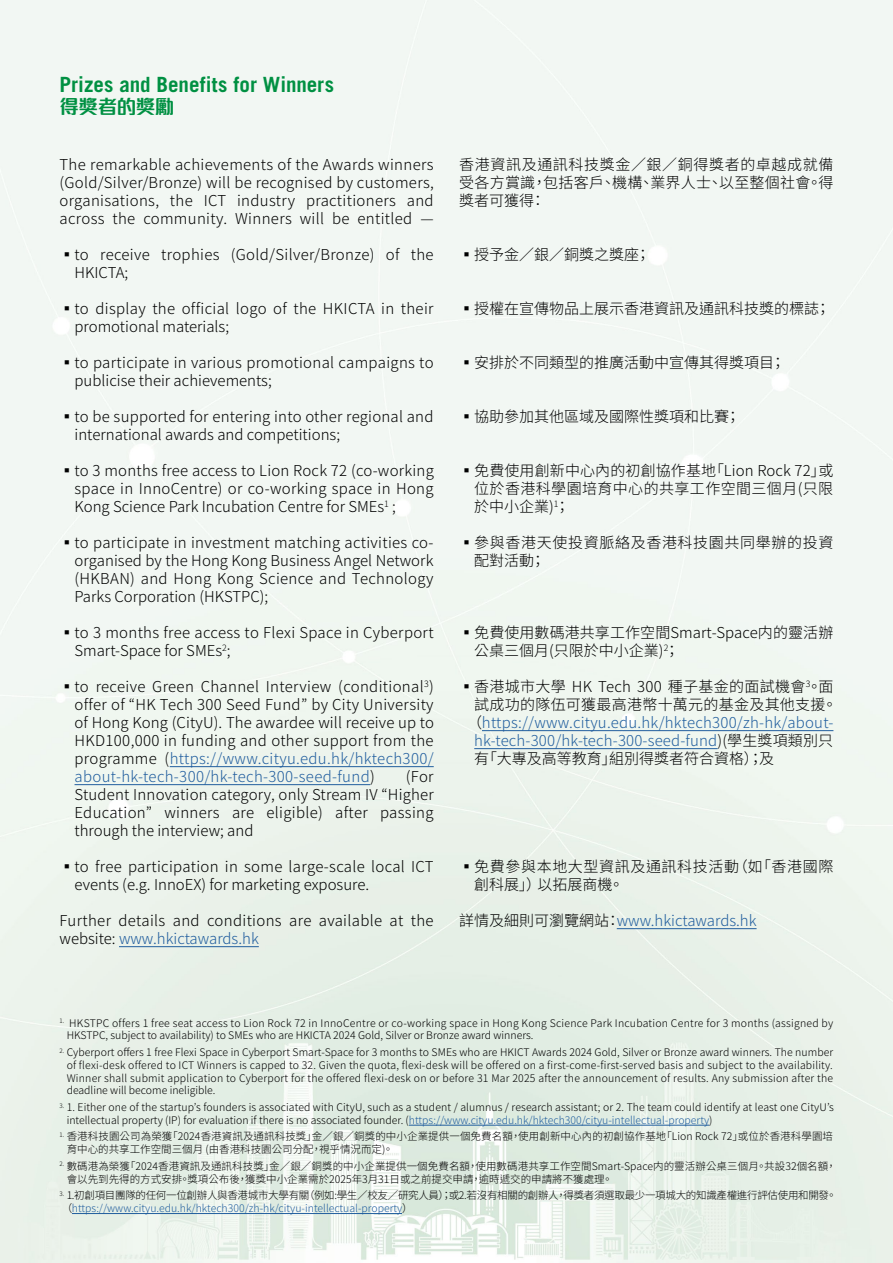
<style>
.page{position:relative;width:893px;height:1263px;background:#fff}
.page>*{position:absolute;margin:0;border:0;box-sizing:border-box;transform-origin:0 0}
.t1{font:700 21px "Trade Gothic";color:#009042}
.t2{font:700 19.5px "M Finance HK";letter-spacing:-.02em;color:#009042}
.t3{font:300 15px/18px "Noto Sans CJ Ktc";letter-spacing:.015em;color:#000}
.t4{font:300 15px "Noto Sans CJ Ktc";letter-spacing:.01em;color:#215e9e}
.t5{font:300 15px/18px "Noto Sans CJ Ktc";letter-spacing:.04em;color:#000}
.t6{font:300 15px/18px "Noto Sans CJ Ktc";letter-spacing:.045em;color:#000}
.t7{font:300 10.5px/12.6px "Noto Sans CJ Ktc";color:#000}
.t8{font:300 10.5px/12.6px "Noto Sans CJ Ktc";letter-spacing:-.03em;color:#000}
.s1{color:#215e9e}
.s2{color:#000}
</style>
<div class="page">
<img style="left:0;top:0;width:893px;height:1263px">
<hr style="left:170px;top:766px;width:264px;height:1px;background:#215e9e">
<hr style="left:75px;top:784px;width:295px;height:1px;background:#215e9e">
<hr style="left:119px;top:946px;width:140px;height:1px;background:#215e9e">
<hr style="left:482px;top:730px;width:351px;height:1px;background:#215e9e">
<hr style="left:474px;top:748px;width:244px;height:1px;background:#215e9e">
<hr style="left:617px;top:928px;width:140px;height:1px;background:#215e9e">
<hr style="left:409px;top:1125px;width:300px;height:1px;background:#215e9e">
<hr style="left:72px;top:1213px;width:330px;height:1px;background:#215e9e">
<h1 class="t1" style="left:60px;top:71px;width:276px">Prizes and Benefits for Winners</h1>
<h2 class="t2" style="left:60px;top:93px;width:116px">得獎者的獎勵</h2>
<p class="t3" style="left:60px;top:156px;width:376px;text-align:justify">The remarkable achievements of the Awards winners (Gold/Silver/Bronze) will be recognised by customers, organisations, the ICT industry practitioners and across the community. Winners will be entitled —</p>
<p class="t3" style="left:75px;top:246px;width:361px;text-indent:-15px">▪to receive trophies (Gold/Silver/Bronze) of the<br>HKICTA;</p>
<p class="t3" style="left:75px;top:300px;width:361px;text-indent:-15px">▪to display the official logo of the HKICTA in their promotional materials;</p>
<p class="t3" style="left:75px;top:354px;width:361px;text-indent:-15px">▪to participate in various promotional campaigns to publicise their achievements;</p>
<p class="t3" style="left:75px;top:408px;width:360px;text-indent:-15px">▪to be supported for entering into other regional and international awards and competitions;</p>
<p class="t3" style="left:75px;top:462px;width:361px;text-align:justify;text-indent:-15px">▪to 3 months free access to Lion Rock 72 (co-working space in InnoCentre) or co-working space in Hong Kong Science Park Incubation Centre for SMEs<sup>1</sup> ;</p>
<p class="t3" style="left:75px;top:534px;width:361px;text-align:justify;text-indent:-15px">▪to participate in investment matching activities co&shy;organised by the Hong Kong Business Angel Network (HKBAN) and Hong Kong Science and Technology Parks Corporation (HKSTPC);</p>
<p class="t3" style="left:75px;top:624px;width:361px;text-indent:-15px">▪to 3 months free access to Flexi Space in Cyberport<br>Smart-Space for SMEs<sup>2</sup>;</p>
<p class="t3" style="left:75px;top:678px;width:361px;text-align:justify;text-indent:-15px">▪to receive Green Channel Interview (conditional<sup>3</sup>) offer of “HK Tech 300 Seed Fund” by City University of Hong Kong (CityU). The awardee will receive up to HKD100,000 in funding and other support from the programme (<span class="s1">https://www.cityu.edu.hk/hktech300/ about-hk-tech-300/hk-tech-300-seed-fund</span>)</p>
<p class="t3" style="left:75px;top:768px;width:361px;text-align:justify;text-indent:331px">(For Student Innovation category, only Stream IV “Higher Education” winners are eligible) after passing through the interview; and</p>
<p class="t3" style="left:75px;top:858px;width:361px;text-indent:-15px">▪to free participation in some large-scale local ICT events (e.g. InnoEX) for marketing exposure.</p>
<p class="t3" style="left:60px;top:912px;width:376px">Further details and conditions are available at the website: <span class="s1">www.hkictawards.hk</span></p>
<p class="t3" style="left:459px;top:156px;width:376px;text-align:justify">香港資訊及通訊科技獎金／銀／銅得獎者的卓越成就備受各方賞識，包括客戶、機構、業界人士、以至整個社會。得獎者可獲得：</p>
<p class="t3" style="left:459px;top:246px;width:193px">▪授予金／銀／銅獎之獎座；</p>
<p class="t3" style="left:459px;top:300px;width:373px">▪授權在宣傳物品上展示香港資訊及通訊科技獎的標誌；</p>
<p class="t3" style="left:459px;top:354px;width:328px">▪安排於不同類型的推廣活動中宣傳其得獎項目；</p>
<p class="t3" style="left:459px;top:408px;width:283px">▪協助參加其他區域及國際性獎項和比賽；</p>
<p class="t3" style="left:474px;top:462px;width:361px;text-align:justify;text-indent:-15px">▪免費使用創新中心內的初創協作基地「Lion Rock 72」或位於香港科學園培育中心的共享工作空間三個月(只限於中小企業)<sup>1</sup>；</p>
<p class="t6" style="left:474px;top:534px;width:361px;text-indent:-15px">▪參與香港天使投資脈絡及香港科技園共同舉辦的投資配對活動；</p>
<p class="t3" style="left:474px;top:624px;width:361px;text-indent:-15px">▪免費使用數碼港共享工作空間Smart-Space内的靈活辦公桌三個月(只限於中小企業)<sup>2</sup>；</p>
<p class="t3" style="left:459px;top:678px;width:376px">▪香港城市大學 HK Tech 300 種子基金的面試機會<sup>3</sup>。面</p>
<p class="t3" style="left:474px;top:696px;width:364px">試成功的隊伍可獲最高港幣十萬元的基金及其他支援。</p>
<p class="t4" style="left:467px;top:714px;width:368px"><span class="s2">（</span>https://www.cityu.edu.hk/hktech300/zh-hk/about-</p>
<p class="t4" style="left:474px;top:732px;width:361px">hk-tech-300/hk-tech-300-seed-fund<span class="s2">)(學生獎項類別只</span></p>
<p class="t3" style="left:474px;top:750px;width:301px">有「大專及高等教育」組別得獎者符合資格）；及</p>
<p class="t5" style="left:474px;top:858px;width:361px;text-indent:-15px">▪免費參與本地大型資訊及通訊科技活動（如「香港國際創科展」）以拓展商機。</p>
<p class="t4" style="left:459px;top:912px;width:299px"><span class="s2">詳情及細則可瀏覽網站：</span>www.hkictawards.hk</p>
<p class="t7" style="left:67px;top:1017px;width:768px;text-indent:-7px"><sup>1.</sup> HKSTPC offers 1 free seat access to Lion Rock 72 in InnoCentre or co-working space in Hong Kong Science Park Incubation Centre for 3 months (assigned by<br>HKSTPC, subject to availability) to SMEs who are HKICTA 2024 Gold, Silver or Bronze award winners.</p>
<p class="t7" style="left:67px;top:1046px;width:768px;text-align:justify;text-indent:-7px"><sup>2.</sup> Cyberport offers 1 free Flexi Space in Cyberport Smart-Space for 3 months to SMEs who are HKICT Awards 2024 Gold, Silver or Bronze award winners. The number of flexi-desk offered to ICT Winners is capped to 32. Given the quota, flexi-desk will be offered on a first-come-first-served basis and subject to the availability.<br>Winner shall submit application to Cyberport for the offered flexi-desk on or before 31 Mar 2025 after the announcement of results. Any submission after the deadline will become ineligible.</p>
<p class="t7" style="left:67px;top:1101px;width:769px;text-indent:-7px"><sup>3.</sup> 1. Either one of the startup’s founders is associated with CityU, such as a student / alumnus / research assistant; or 2. The team could identify at least one CityU’s intellectual property (IP) for evaluation if there is no associated founder. (<span class="s1">https://www.cityu.edu.hk/hktech300/cityu-intellectual-property</span>)</p>
<p class="t7" style="left:67px;top:1130px;width:768px;text-indent:-7px"><sup>1.</sup> 香港科技園公司為榮獲「2024香港資訊及通訊科技獎」金／銀／銅獎的中小企業提供一個免費名額，使用創新中心內的初創協作基地「Lion Rock 72」或位於香港科學園培育中心的共享工作空間三個月 (由香港科技園公司分配，視乎情況而定)。</p>
<p class="t7" style="left:67px;top:1160px;width:771px;text-indent:-7px"><sup>2.</sup> 數碼港為榮獲「2024香港資訊及通訊科技獎」金／銀／銅獎的中小企業提供一個免費名額，使用數碼港共享工作空間Smart-Space内的靈活辦公桌三個月。共設32個名額，會以先到先得的方式安排。獎項公布後，獲獎中小企業需於2025年3月31日或之前提交申請，逾時遞交的申請將不獲處理。</p>
<p class="t8" style="left:60px;top:1189px;width:779px"><sup>3.</sup> 1.初創項目團隊的任何一位創辦人與香港城市大學有關（例如:學生／校友／研究人員）；或2.若沒有相關的創辦人，得獎者須選取最少一項城大的知識產權進行評估使用和開發。（<span class="s1">https://www.cityu.edu.hk/hktech300/zh-hk/cityu-intellectual-property</span>）</p>
</div>
